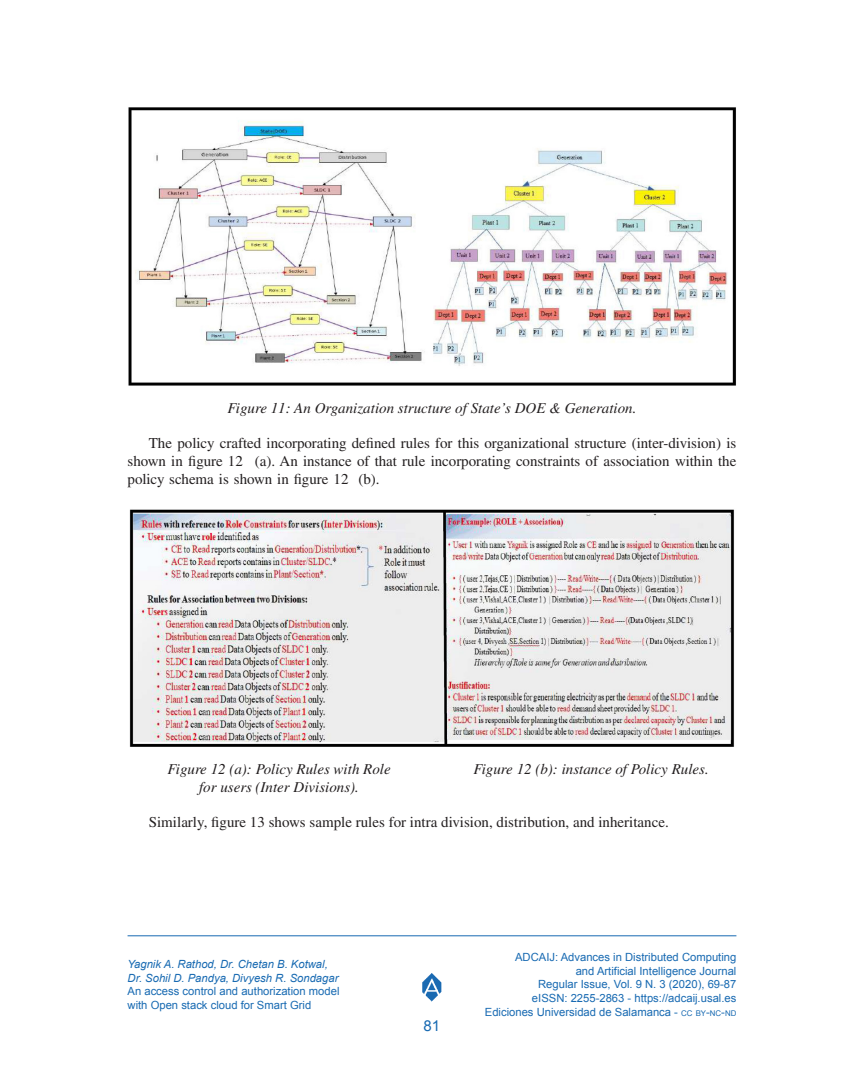
<style>
.page{position:relative;width:864px;height:1080px;background:#fff}
.page>*{position:absolute;margin:0;border:0;box-sizing:border-box;transform-origin:0 0}
.t1{font:15px/18px "Times LT Std";color:#231f20;text-align:justify}
.t2{font:italic 15px "Times LT Std";color:#231f20}
.t3{font:15px "Arial";color:#186ab2}
.t4{font:11.25px/14px "Arial";color:#186ab2}
.t5{font:italic 11.25px/13.5px "Arial";color:#186ab2}
.s1{font-size:7.8px}
.s2{font-style:inherit}
</style>
<div class="page">
<img style="left:422px;top:973px;width:20px;height:29px">
<hr style="left:128px;top:935px;width:608px;height:1px;background:#186ab2">
<img style="left:128px;top:107px;width:608px;height:279px">
<img style="left:129px;top:509px;width:605px;height:238px">
<p class="t2" style="left:227px;top:400px;width:411px">Figure 11: An Organization structure of State’s DOE &amp; Generation.</p>
<p class="t1" style="left:128px;top:434px;width:610px;text-indent:21px">The policy crafted incorporating defined rules for this organizational structure (inter-division) is shown in figure 12 (a). An instance of that rule incorporating constraints of association within the policy schema is shown in figure 12 (b).</p>
<p class="t2" style="left:167px;top:761px;width:225px">Figure 12 (a): Policy Rules with Role</p>
<p class="t2" style="left:473px;top:761px;width:237px">Figure 12 (b): instance of Policy Rules.</p>
<p class="t2" style="left:199px;top:779px;width:161px">for users (Inter Divisions).</p>
<p class="t1" style="left:149px;top:813px;width:522px">Similarly, figure 13 shows sample rules for intra division, distribution, and inheritance.</p>
<p class="t5" style="left:128px;top:958px;width:212px">Yagnik A. Rathod, Dr. Chetan B. Kotwal,<br>Dr. Sohil D. Pandya, Divyesh R. Sondagar</p>
<p class="t4" style="left:128px;top:984px;width:213px;line-height:13.5px">An access control and authorization model with Open stack cloud for Smart Grid</p>
<p class="t3" style="left:424px;top:1017px;width:18px">81</p>
<p class="t4" style="left:485px;top:950px;width:253px;text-align:right">ADCAIJ: Advances in Distributed Computing<br>and Artificial Intelligence Journal<br>Regular Issue, Vol. 9 N. 3 (2020), 69-87<br>eISSN: 2255-2863 - https://adcaij.usal.es Ediciones Universidad de Salamanca - <span class="s1">CC BY</span><span class="s2">-</span><span class="s1">NC</span><span class="s2">-</span><span class="s1">ND</span></p>
</div>
